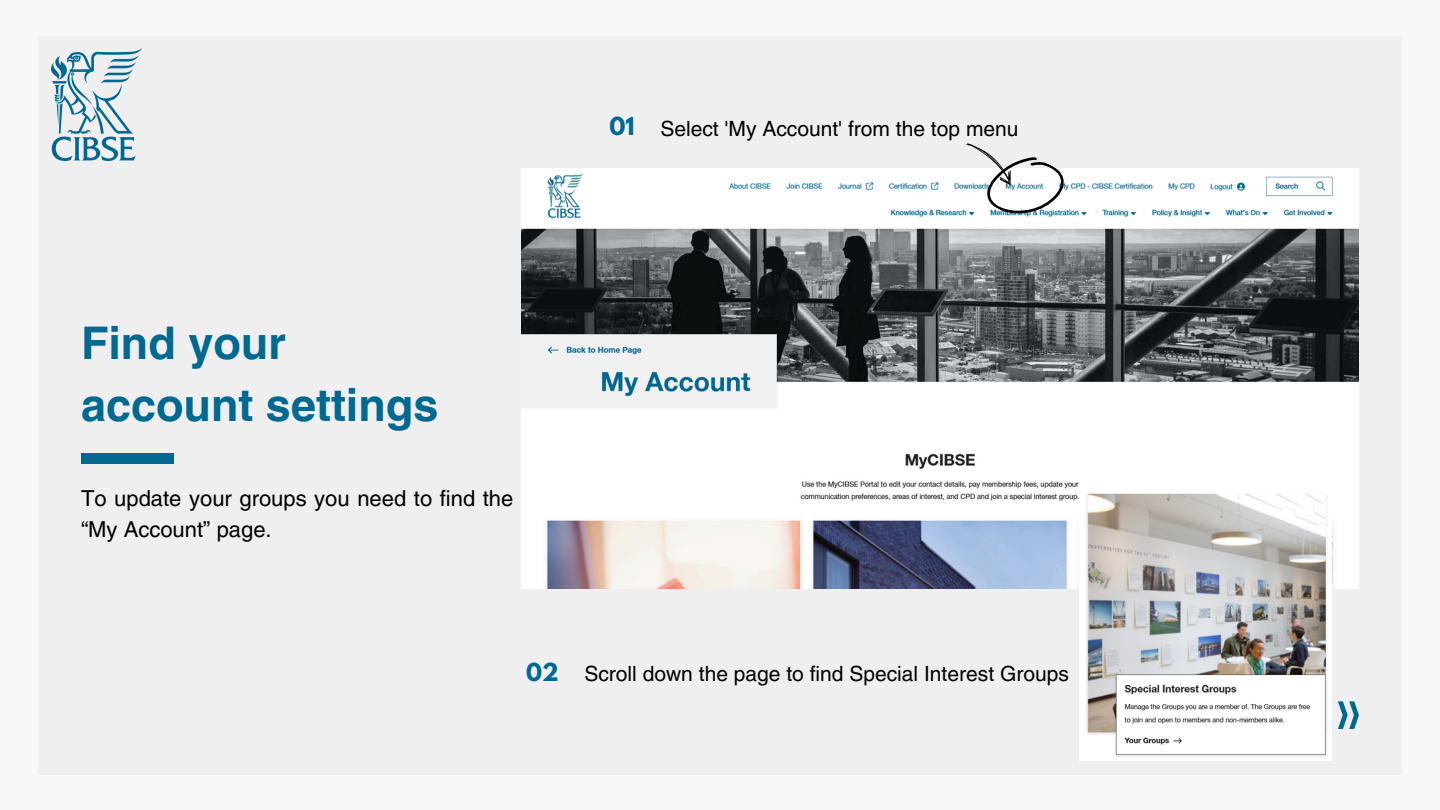
<style>
.page{position:relative;width:1440px;height:810px;background:#f8f8f8}
.page>*{position:absolute;margin:0;border:0;box-sizing:border-box;transform-origin:0 0}
.t1{font:700 45px/62.2px "Helvetica LT Pro";color:#006991}
.t2{font:22px/30.8px "Helvetica LT Pro";color:#000}
.t3{font:700 22px "League Spartan";color:#006991}
.t4{font:21px "Helvetica LT Pro";color:#000}
</style>
<div class="page">
<div style="left:38px;top:36px;width:1364px;height:739px;background:#efefef"></div>
<div style="left:81px;top:453px;width:92px;height:11px;background:#006991"></div>
<svg style="left:1338px;top:701px;width:21px;height:28px"></svg>
<img style="left:522px;top:169px;width:837px;height:420px">
<img style="left:1080px;top:488px;width:252px;height:273px">
<svg style="left:966px;top:143px;width:104px;height:89px"></svg>
<img style="left:52px;top:48px;width:90px;height:113px">
<p class="t3" style="left:609px;top:116px;width:27px">01</p>
<p class="t4" style="left:660px;top:121px;width:360px">Select 'My Account' from the top menu</p>
<p class="t1" style="left:81px;top:316px;width:359px">Find your account settings</p>
<h1 class="t2" style="left:81px;top:485px;width:434px">To update your groups you need to find the “My Account” page.</h1>
<p class="t3" style="left:526px;top:661px;width:34px">02</p>
<p class="t4" style="left:584px;top:666px;width:486px">Scroll down the page to find Special Interest Groups</p>
</div>
